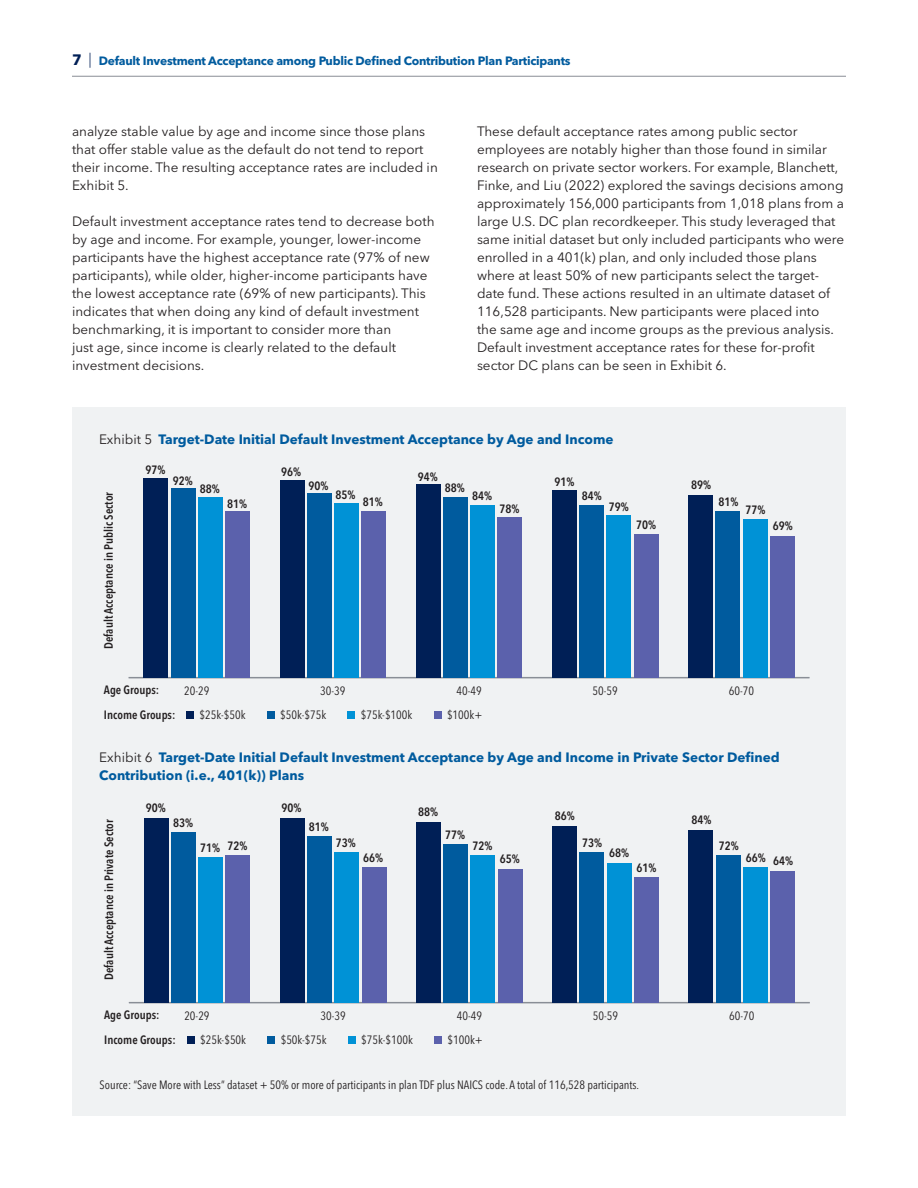
<style>
.page{position:relative;width:918px;height:1188px;background:#fff}
.page>*{position:absolute;margin:0;border:0;box-sizing:border-box;transform-origin:0 0}
.t1{font:13.5px/18px "Avenir Next LT Pro";color:#231f20}
.t2{font:700 13.5px/18px "Avenir Next LT Pro";color:#005b9e}
.t3{font:600 condensed 12px "Avenir Next LT Pro";color:#231f20}
.t4{font:condensed 12px "Avenir Next LT Pro";color:#231f20}
.t5{font:700 12px "Avenir Next LT Pro";letter-spacing:-.02em;color:#005b9e}
.s1{font-size:15px;color:#001f56}
.s2{font-weight:300;font-size:15px;color:#001f56}
.s3{font-weight:400;color:#231f20}
</style>
<div class="page">
<hr style="left:72px;top:76px;width:774px;height:1px;background:#898e96">
<div style="left:72px;top:407px;width:774px;height:709px;background:#f0f2f3"></div>
<hr style="left:129px;top:677px;width:681px;height:1px;background:#898e96">
<div style="left:225px;top:511px;width:25px;height:167px;background:#5b61ac"></div>
<div style="left:361px;top:511px;width:25px;height:167px;background:#5b61ac"></div>
<div style="left:498px;top:517px;width:24px;height:161px;background:#5b61ac"></div>
<div style="left:634px;top:534px;width:24px;height:144px;background:#5b61ac"></div>
<div style="left:770px;top:536px;width:25px;height:142px;background:#5b61ac"></div>
<div style="left:198px;top:497px;width:25px;height:181px;background:#0092d6"></div>
<div style="left:334px;top:503px;width:25px;height:175px;background:#0092d6"></div>
<div style="left:470px;top:505px;width:25px;height:173px;background:#0092d6"></div>
<div style="left:607px;top:515px;width:24px;height:163px;background:#0092d6"></div>
<div style="left:743px;top:519px;width:24px;height:159px;background:#0092d6"></div>
<div style="left:171px;top:489px;width:24px;height:189px;background:#005b9e"></div>
<div style="left:307px;top:493px;width:25px;height:185px;background:#005b9e"></div>
<div style="left:443px;top:497px;width:25px;height:181px;background:#005b9e"></div>
<div style="left:579px;top:505px;width:25px;height:173px;background:#005b9e"></div>
<div style="left:716px;top:511px;width:24px;height:167px;background:#005b9e"></div>
<div style="left:144px;top:478px;width:24px;height:200px;background:#001f56"></div>
<div style="left:280px;top:480px;width:24px;height:198px;background:#001f56"></div>
<div style="left:416px;top:485px;width:24px;height:193px;background:#001f56"></div>
<div style="left:552px;top:491px;width:25px;height:187px;background:#001f56"></div>
<div style="left:688px;top:495px;width:25px;height:183px;background:#001f56"></div>
<div style="left:186px;top:711px;width:8px;height:8px;background:#001f56"></div>
<div style="left:267px;top:711px;width:8px;height:8px;background:#005b9e"></div>
<div style="left:348px;top:711px;width:7px;height:8px;background:#0092d6"></div>
<div style="left:434px;top:711px;width:7px;height:8px;background:#5b61ac"></div>
<hr style="left:129px;top:1002px;width:681px;height:1px;background:#898e96">
<div style="left:226px;top:855px;width:24px;height:148px;background:#5b61ac"></div>
<div style="left:362px;top:867px;width:24px;height:136px;background:#5b61ac"></div>
<div style="left:498px;top:869px;width:24px;height:134px;background:#5b61ac"></div>
<div style="left:634px;top:877px;width:25px;height:126px;background:#5b61ac"></div>
<div style="left:770px;top:871px;width:25px;height:132px;background:#5b61ac"></div>
<div style="left:198px;top:857px;width:25px;height:146px;background:#0092d6"></div>
<div style="left:335px;top:853px;width:24px;height:150px;background:#0092d6"></div>
<div style="left:471px;top:855px;width:24px;height:148px;background:#0092d6"></div>
<div style="left:607px;top:863px;width:24px;height:140px;background:#0092d6"></div>
<div style="left:743px;top:867px;width:25px;height:136px;background:#0092d6"></div>
<div style="left:171px;top:832px;width:25px;height:171px;background:#005b9e"></div>
<div style="left:307px;top:836px;width:25px;height:167px;background:#005b9e"></div>
<div style="left:443px;top:844px;width:25px;height:159px;background:#005b9e"></div>
<div style="left:580px;top:853px;width:24px;height:150px;background:#005b9e"></div>
<div style="left:716px;top:855px;width:24px;height:148px;background:#005b9e"></div>
<div style="left:144px;top:818px;width:24px;height:185px;background:#001f56"></div>
<div style="left:280px;top:818px;width:25px;height:185px;background:#001f56"></div>
<div style="left:416px;top:822px;width:25px;height:181px;background:#001f56"></div>
<div style="left:552px;top:826px;width:25px;height:177px;background:#001f56"></div>
<div style="left:689px;top:830px;width:24px;height:173px;background:#001f56"></div>
<div style="left:187px;top:1036px;width:7px;height:8px;background:#001f56"></div>
<div style="left:268px;top:1036px;width:7px;height:8px;background:#005b9e"></div>
<div style="left:348px;top:1036px;width:8px;height:8px;background:#0092d6"></div>
<div style="left:434px;top:1036px;width:8px;height:8px;background:#5b61ac"></div>
<p class="t5" style="left:72px;top:54px;width:500px"><span class="s1">7</span> <span class="s2">|</span> Default Investment Acceptance among Public Defined Contribution Plan Participants</p>
<p class="t1" style="left:72px;top:123px;width:367px">analyze stable value by age and income since those plans that offer stable value as the default do not tend to report their income. The resulting acceptance rates are included in Exhibit 5.</p>
<p class="t1" style="left:72px;top:213px;width:364px">Default investment acceptance rates tend to decrease both by age and income. For example, younger, lower-income participants have the highest acceptance rate (97% of new participants), while older, higher-income participants have the lowest acceptance rate (69% of new participants). This indicates that when doing any kind of default investment benchmarking, it is important to consider more than<br>just age, since income is clearly related to the default investment decisions.</p>
<p class="t1" style="left:477px;top:123px;width:369px">These default acceptance rates among public sector employees are notably higher than those found in similar research on private sector workers. For example, Blanchett, Finke, and Liu (2022) explored the savings decisions among approximately 156,000 participants from 1,018 plans from a large U.S. DC plan recordkeeper. This study leveraged that same initial dataset but only included participants who were enrolled in a 401(k) plan, and only included those plans where at least 50% of new participants select the target&shy;date fund. These actions resulted in an ultimate dataset of 116,528 participants. New participants were placed into<br>the same age and income groups as the previous analysis.<br>Default investment acceptance rates for these for-profit sector DC plans can be seen in Exhibit 6.</p>
<p class="t2" style="left:99px;top:431px;width:516px"><span class="s3">Exhibit 5</span> Target-Date Initial Default Investment Acceptance by Age and Income</p>
<p class="t3" style="left:101px;top:649px;width:158px;rotate:-90deg">Default Acceptance in Public Sector</p>
<p class="t3" style="left:146px;top:463px;width:21px">97%</p>
<p class="t3" style="left:173px;top:473px;width:21px">92%</p>
<p class="t3" style="left:200px;top:481px;width:21px">88%</p>
<p class="t3" style="left:227px;top:496px;width:21px">81%</p>
<p class="t3" style="left:281px;top:464px;width:21px">96%</p>
<p class="t3" style="left:308px;top:478px;width:21px">90%</p>
<p class="t3" style="left:336px;top:487px;width:21px">85%</p>
<p class="t3" style="left:363px;top:495px;width:21px">81%</p>
<p class="t3" style="left:418px;top:470px;width:21px">94%</p>
<p class="t3" style="left:445px;top:481px;width:21px">88%</p>
<p class="t3" style="left:472px;top:488px;width:21px">84%</p>
<p class="t3" style="left:499px;top:502px;width:21px">78%</p>
<p class="t3" style="left:555px;top:475px;width:21px">91%</p>
<p class="t3" style="left:582px;top:488px;width:21px">84%</p>
<p class="t3" style="left:609px;top:499px;width:21px">79%</p>
<p class="t3" style="left:636px;top:517px;width:21px">70%</p>
<p class="t3" style="left:691px;top:478px;width:21px">89%</p>
<p class="t3" style="left:718px;top:495px;width:21px">81%</p>
<p class="t3" style="left:746px;top:502px;width:21px">77%</p>
<p class="t3" style="left:773px;top:519px;width:21px">69%</p>
<p class="t3" style="left:104px;top:683px;width:57px">Age Groups:</p>
<p class="t3" style="left:104px;top:707px;width:73px">Income Groups:</p>
<p class="t4" style="left:184px;top:684px;width:27px">20-29</p>
<p class="t4" style="left:320px;top:684px;width:27px">30-39</p>
<p class="t4" style="left:456px;top:684px;width:27px">40-49</p>
<p class="t4" style="left:593px;top:684px;width:27px">50-59</p>
<p class="t4" style="left:729px;top:684px;width:27px">60-70</p>
<p class="t4" style="left:200px;top:707px;width:47px">$25k-$50k</p>
<p class="t4" style="left:280px;top:707px;width:47px">$50k-$75k</p>
<p class="t4" style="left:361px;top:707px;width:53px">$75k-$100k</p>
<p class="t4" style="left:447px;top:707px;width:37px">$100k+</p>
<p class="t2" style="left:99px;top:748px;width:682px"><span class="s3">Exhibit 6</span> Target-Date Initial Default Investment Acceptance by Age and Income in Private Sector Defined<br>Contribution (i.e., 401(k)) Plans</p>
<p class="t3" style="left:102px;top:980px;width:162px;rotate:-90deg">Default Acceptance in Private Sector</p>
<p class="t4" style="left:184px;top:1009px;width:27px">20-29</p>
<p class="t4" style="left:321px;top:1009px;width:27px">30-39</p>
<p class="t4" style="left:457px;top:1009px;width:27px">40-49</p>
<p class="t4" style="left:593px;top:1009px;width:27px">50-59</p>
<p class="t4" style="left:729px;top:1009px;width:27px">60-70</p>
<p class="t3" style="left:146px;top:801px;width:21px">90%</p>
<p class="t3" style="left:282px;top:801px;width:21px">90%</p>
<p class="t3" style="left:418px;top:805px;width:21px">88%</p>
<p class="t3" style="left:555px;top:809px;width:21px">86%</p>
<p class="t3" style="left:692px;top:813px;width:21px">84%</p>
<p class="t3" style="left:173px;top:816px;width:21px">83%</p>
<p class="t3" style="left:309px;top:819px;width:21px">81%</p>
<p class="t3" style="left:445px;top:828px;width:21px">77%</p>
<p class="t3" style="left:582px;top:836px;width:21px">73%</p>
<p class="t3" style="left:336px;top:836px;width:21px">73%</p>
<p class="t3" style="left:200px;top:839px;width:49px">71% 72%</p>
<p class="t3" style="left:719px;top:838px;width:21px">72%</p>
<p class="t3" style="left:472px;top:839px;width:21px">72%</p>
<p class="t3" style="left:609px;top:846px;width:21px">68%</p>
<p class="t3" style="left:363px;top:851px;width:21px">66%</p>
<p class="t3" style="left:746px;top:852px;width:49px">66% 64%</p>
<p class="t3" style="left:500px;top:852px;width:21px">65%</p>
<p class="t3" style="left:636px;top:861px;width:21px">61%</p>
<p class="t3" style="left:104px;top:1008px;width:57px">Age Groups:</p>
<p class="t3" style="left:104px;top:1032px;width:73px">Income Groups:</p>
<p class="t4" style="left:200px;top:1032px;width:47px">$25k-$50k</p>
<p class="t4" style="left:281px;top:1032px;width:47px">$50k-$75k</p>
<p class="t4" style="left:361px;top:1032px;width:53px">$75k-$100k</p>
<p class="t4" style="left:448px;top:1032px;width:37px">$100k+</p>
<p class="t4" style="left:100px;top:1078px;width:541px">Source: “Save More with Less” dataset + 50% or more of participants in plan TDF plus NAICS code. A total of 116,528 participants.</p>
</div>
